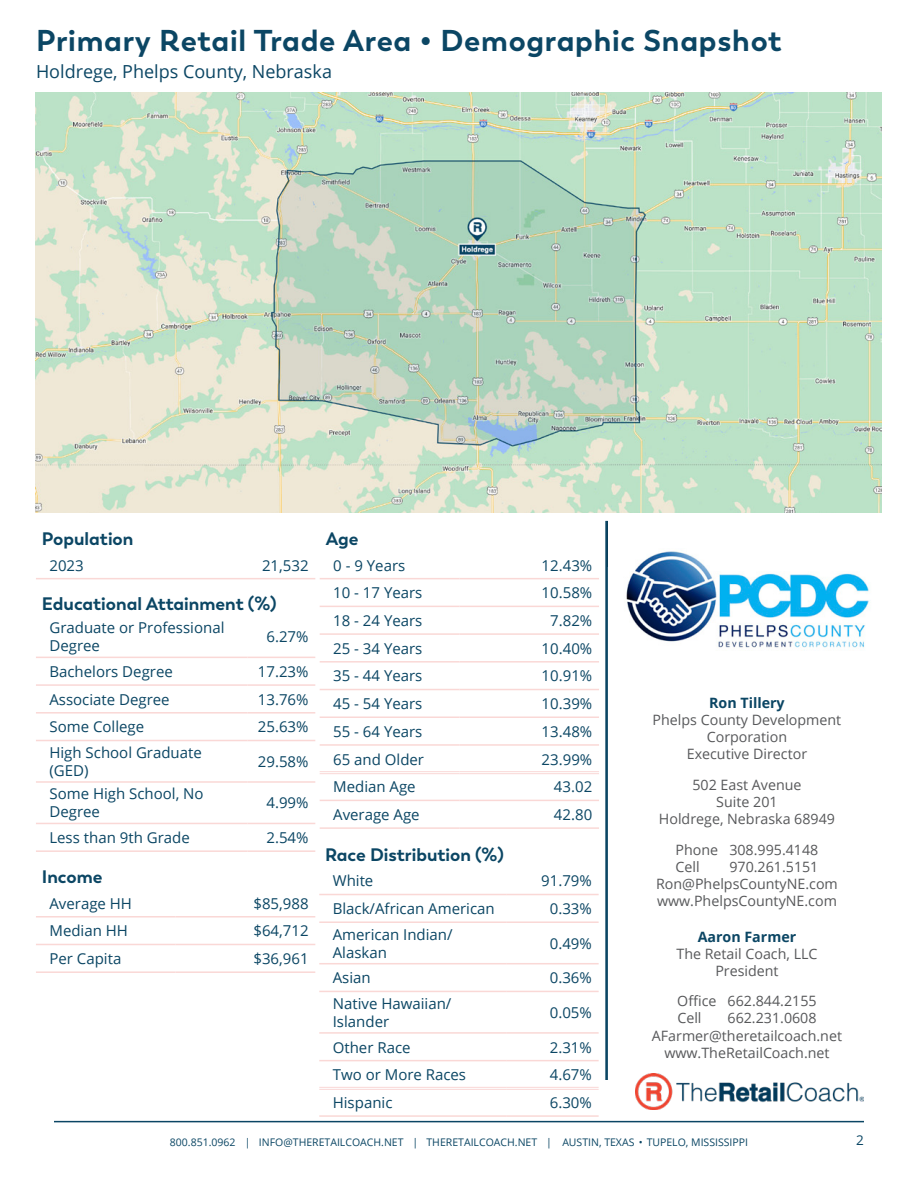
<style>
.page{position:relative;width:918px;height:1188px;background:#fff}
.page>*{position:absolute;margin:0;border:0;box-sizing:border-box;transform-origin:0 0}
.BlueTitles{font:700 30px "Trenda";letter-spacing:.025em;color:#0b4664}
.t1{font:700 18px "Trenda";color:#0b4664}
.BlueTitles-2{font:18px "Open Sans";color:#0b4664}
.t2{font:15px/18px "Open Sans";color:#0b4664}
.t3{font:14.25px/17.1px "Open Sans";color:#57585a;text-align:center}
.t4{font:700 14.25px "Open Sans";color:#0b4664}
.t5{font:13.5px "Open Sans";color:#0b4664}
.t6{font:10.5px "Open Sans";color:#0b4664}
</style>
<div class="page">
<img style="left:636px;top:1073px;width:228px;height:37px">
<hr style="left:54px;top:1121px;width:810px;height:1px;background:#0b4664">
<img style="left:626px;top:551px;width:243px;height:99px">
<img style="left:36px;top:93px;width:846px;height:420px">
<hr style="left:320px;top:578px;width:139px;height:1px;background:#fad8d6">
<hr style="left:459px;top:578px;width:140px;height:1px;background:#fad8d6">
<hr style="left:320px;top:606px;width:139px;height:1px;background:#fad8d6">
<hr style="left:459px;top:606px;width:140px;height:1px;background:#fad8d6">
<hr style="left:320px;top:633px;width:139px;height:2px;background:#fad8d6">
<hr style="left:459px;top:633px;width:140px;height:2px;background:#fad8d6">
<hr style="left:320px;top:661px;width:139px;height:2px;background:#fad8d6">
<hr style="left:459px;top:661px;width:140px;height:2px;background:#fad8d6">
<hr style="left:320px;top:689px;width:139px;height:1px;background:#fad8d6">
<hr style="left:459px;top:689px;width:140px;height:1px;background:#fad8d6">
<hr style="left:320px;top:716px;width:139px;height:2px;background:#fad8d6">
<hr style="left:459px;top:716px;width:140px;height:2px;background:#fad8d6">
<hr style="left:320px;top:744px;width:139px;height:2px;background:#fad8d6">
<hr style="left:459px;top:744px;width:140px;height:2px;background:#fad8d6">
<hr style="left:320px;top:800px;width:139px;height:1px;background:#fad8d6">
<hr style="left:459px;top:800px;width:140px;height:1px;background:#fad8d6">
<hr style="left:320px;top:827px;width:139px;height:2px;background:#fad8d6">
<hr style="left:459px;top:827px;width:140px;height:2px;background:#fad8d6">
<hr style="left:320px;top:771px;width:139px;height:1px;background:#fad8d6">
<hr style="left:320px;top:773px;width:139px;height:1px;background:#fad8d6">
<hr style="left:459px;top:771px;width:140px;height:1px;background:#fad8d6">
<hr style="left:459px;top:773px;width:140px;height:1px;background:#fad8d6">
<hr style="left:319px;top:894px;width:188px;height:1px;background:#fad8d6">
<hr style="left:507px;top:894px;width:92px;height:1px;background:#fad8d6">
<hr style="left:319px;top:921px;width:188px;height:2px;background:#fad8d6">
<hr style="left:507px;top:921px;width:92px;height:2px;background:#fad8d6">
<hr style="left:319px;top:963px;width:188px;height:1px;background:#fad8d6">
<hr style="left:507px;top:963px;width:92px;height:1px;background:#fad8d6">
<hr style="left:319px;top:991px;width:188px;height:1px;background:#fad8d6">
<hr style="left:507px;top:991px;width:92px;height:1px;background:#fad8d6">
<hr style="left:319px;top:1032px;width:188px;height:2px;background:#fad8d6">
<hr style="left:507px;top:1032px;width:92px;height:2px;background:#fad8d6">
<hr style="left:319px;top:1060px;width:188px;height:1px;background:#fad8d6">
<hr style="left:507px;top:1060px;width:92px;height:1px;background:#fad8d6">
<hr style="left:319px;top:1115px;width:188px;height:2px;background:#fad8d6">
<hr style="left:507px;top:1115px;width:92px;height:2px;background:#fad8d6">
<hr style="left:319px;top:1087px;width:188px;height:1px;background:#fad8d6">
<hr style="left:319px;top:1089px;width:188px;height:1px;background:#fad8d6">
<hr style="left:507px;top:1087px;width:92px;height:1px;background:#fad8d6">
<hr style="left:507px;top:1089px;width:92px;height:1px;background:#fad8d6">
<div style="left:605px;top:521px;width:3px;height:559px;border:2px solid #0b4664"></div>
<hr style="left:36px;top:578px;width:94px;height:1px;background:#fad8d6">
<hr style="left:130px;top:578px;width:185px;height:1px;background:#fad8d6">
<hr style="left:36px;top:916px;width:140px;height:2px;background:#fad8d6">
<hr style="left:176px;top:916px;width:139px;height:2px;background:#fad8d6">
<hr style="left:36px;top:944px;width:140px;height:1px;background:#fad8d6">
<hr style="left:176px;top:944px;width:139px;height:1px;background:#fad8d6">
<hr style="left:36px;top:971px;width:140px;height:2px;background:#fad8d6">
<hr style="left:176px;top:971px;width:139px;height:2px;background:#fad8d6">
<hr style="left:36px;top:657px;width:211px;height:1px;background:#fad8d6">
<hr style="left:247px;top:657px;width:68px;height:1px;background:#fad8d6">
<hr style="left:36px;top:684px;width:211px;height:2px;background:#fad8d6">
<hr style="left:247px;top:684px;width:68px;height:2px;background:#fad8d6">
<hr style="left:36px;top:712px;width:211px;height:2px;background:#fad8d6">
<hr style="left:247px;top:712px;width:68px;height:2px;background:#fad8d6">
<hr style="left:36px;top:740px;width:211px;height:1px;background:#fad8d6">
<hr style="left:247px;top:740px;width:68px;height:1px;background:#fad8d6">
<hr style="left:36px;top:781px;width:211px;height:2px;background:#fad8d6">
<hr style="left:247px;top:781px;width:68px;height:2px;background:#fad8d6">
<hr style="left:36px;top:823px;width:211px;height:1px;background:#fad8d6">
<hr style="left:247px;top:823px;width:68px;height:1px;background:#fad8d6">
<hr style="left:36px;top:850px;width:211px;height:2px;background:#fad8d6">
<hr style="left:247px;top:850px;width:68px;height:2px;background:#fad8d6">
<p class="BlueTitles" style="left:36px;top:22px;width:747px">Primary Retail Trade Area • Demographic Snapshot</p>
<p class="BlueTitles-2" style="left:36px;top:59px;width:298px">Holdrege, Phelps County, Nebraska</p>
<p class="t1" style="left:42px;top:527px;width:93px">Population</p>
<p class="t2" style="left:49px;top:556px;width:36px">2023</p>
<p class="t2" style="left:262px;top:556px;width:48px">21,532</p>
<p class="t1" style="left:42px;top:592px;width:236px">Educational Attainment (%)</p>
<p class="t2" style="left:49px;top:619px;width:177px">Graduate or Professional<br>Degree</p>
<p class="t2" style="left:266px;top:628px;width:44px">6.27%</p>
<p class="t2" style="left:49px;top:662px;width:125px">Bachelors Degree</p>
<p class="t2" style="left:258px;top:662px;width:52px">17.23%</p>
<p class="t2" style="left:49px;top:690px;width:122px">Associate Degree</p>
<p class="t2" style="left:258px;top:690px;width:52px">13.76%</p>
<p class="t2" style="left:49px;top:718px;width:96px">Some College</p>
<p class="t2" style="left:258px;top:718px;width:52px">25.63%</p>
<p class="t2" style="left:49px;top:743px;width:154px">High School Graduate (GED)</p>
<p class="t2" style="left:258px;top:752px;width:52px">29.58%</p>
<p class="t2" style="left:49px;top:785px;width:156px">Some High School, No<br>Degree</p>
<p class="t2" style="left:266px;top:794px;width:44px">4.99%</p>
<p class="t2" style="left:49px;top:828px;width:142px">Less than 9th Grade</p>
<p class="t2" style="left:266px;top:828px;width:44px">2.54%</p>
<p class="t1" style="left:42px;top:866px;width:62px">Income</p>
<p class="t2" style="left:49px;top:894px;width:84px">Average HH</p>
<p class="t2" style="left:253px;top:894px;width:57px">$85,988</p>
<p class="t2" style="left:49px;top:922px;width:80px">Median HH</p>
<p class="t2" style="left:253px;top:922px;width:57px">$64,712</p>
<p class="t2" style="left:49px;top:949px;width:73px">Per Capita</p>
<p class="t2" style="left:253px;top:949px;width:57px">$36,961</p>
<p class="t1" style="left:326px;top:527px;width:34px">Age</p>
<p class="t2" style="left:333px;top:556px;width:74px">0 - 9 Years</p>
<p class="t2" style="left:542px;top:556px;width:52px">12.43%</p>
<p class="t2" style="left:333px;top:583px;width:91px">10 - 17 Years</p>
<p class="t2" style="left:542px;top:583px;width:52px">10.58%</p>
<p class="t2" style="left:333px;top:611px;width:91px">18 - 24 Years</p>
<p class="t2" style="left:550px;top:611px;width:44px">7.82%</p>
<p class="t2" style="left:333px;top:639px;width:91px">25 - 34 Years</p>
<p class="t2" style="left:542px;top:639px;width:52px">10.40%</p>
<p class="t2" style="left:333px;top:667px;width:91px">35 - 44 Years</p>
<p class="t2" style="left:542px;top:667px;width:52px">10.91%</p>
<p class="t2" style="left:333px;top:694px;width:91px">45 - 54 Years</p>
<p class="t2" style="left:542px;top:694px;width:52px">10.39%</p>
<p class="t2" style="left:333px;top:722px;width:91px">55 - 64 Years</p>
<p class="t2" style="left:542px;top:722px;width:52px">13.48%</p>
<p class="t2" style="left:333px;top:750px;width:92px">65 and Older</p>
<p class="t2" style="left:542px;top:750px;width:52px">23.99%</p>
<p class="t2" style="left:333px;top:777px;width:84px">Median Age</p>
<p class="t2" style="left:554px;top:777px;width:40px">43.02</p>
<p class="t2" style="left:333px;top:805px;width:88px">Average Age</p>
<p class="t2" style="left:554px;top:805px;width:40px">42.80</p>
<p class="t1" style="left:325px;top:843px;width:180px">Race Distribution (%)</p>
<p class="t2" style="left:333px;top:872px;width:42px">White</p>
<p class="t2" style="left:541px;top:872px;width:52px">91.79%</p>
<p class="t2" style="left:333px;top:899px;width:163px">Black/African American</p>
<p class="t2" style="left:550px;top:899px;width:44px">0.33%</p>
<p class="t2" style="left:333px;top:925px;width:121px">American Indian/<br>Alaskan</p>
<p class="t2" style="left:550px;top:934px;width:44px">0.49%</p>
<p class="t2" style="left:333px;top:968px;width:39px">Asian</p>
<p class="t2" style="left:550px;top:968px;width:44px">0.36%</p>
<p class="t2" style="left:333px;top:994px;width:120px">Native Hawaiian/<br>Islander</p>
<p class="t2" style="left:550px;top:1003px;width:44px">0.05%</p>
<p class="t2" style="left:333px;top:1038px;width:79px">Other Race</p>
<p class="t2" style="left:550px;top:1038px;width:44px">2.31%</p>
<p class="t2" style="left:333px;top:1065px;width:135px">Two or More Races</p>
<p class="t2" style="left:550px;top:1065px;width:44px">4.67%</p>
<p class="t2" style="left:333px;top:1093px;width:61px">Hispanic</p>
<p class="t2" style="left:550px;top:1093px;width:44px">6.30%</p>
<p class="t4" style="left:709px;top:693px;width:77px">Ron Tillery</p>
<p class="t3" style="left:653px;top:711px;width:190px">Phelps County Development<br>Corporation<br>Executive Director</p>
<p class="t3" style="left:692px;top:776px;width:111px">502 East Avenue<br>Suite 201</p>
<p class="t3" style="left:659px;top:810px;width:178px">Holdrege, Nebraska 68949</p>
<p class="t3" style="left:676px;top:841px;width:144px">Phone 308.995.4148</p>
<p class="t3" style="left:676px;top:858px;width:26px">Cell</p>
<p class="t3" style="left:729px;top:858px;width:91px">970.261.5151</p>
<p class="t3" style="left:656px;top:875px;width:183px">Ron@PhelpsCountyNE.com</p>
<p class="t3" style="left:657px;top:892px;width:181px">www.PhelpsCountyNE.com</p>
<p class="t4" style="left:698px;top:926px;width:100px">Aaron Farmer</p>
<p class="t3" style="left:676px;top:945px;width:143px">The Retail Coach, LLC<br>President</p>
<p class="t3" style="left:677px;top:992px;width:141px">Office 662.844.2155</p>
<p class="t3" style="left:677px;top:1009px;width:26px">Cell</p>
<p class="t3" style="left:728px;top:1009px;width:91px">662.231.0608</p>
<p class="t3" style="left:652px;top:1026px;width:192px">AFarmer@theretailcoach.net</p>
<p class="t3" style="left:664px;top:1044px;width:167px">www.TheRetailCoach.net</p>
<p class="t6" style="left:170px;top:1135px;width:580px">800.851.0962 | INFO@THERETAILCOACH.NET | THERETAILCOACH.NET | AUSTIN, TEXAS • TUPELO, MISSISSIPPI</p>
<p class="t5" style="left:856px;top:1131px;width:9px">2</p>
</div>
